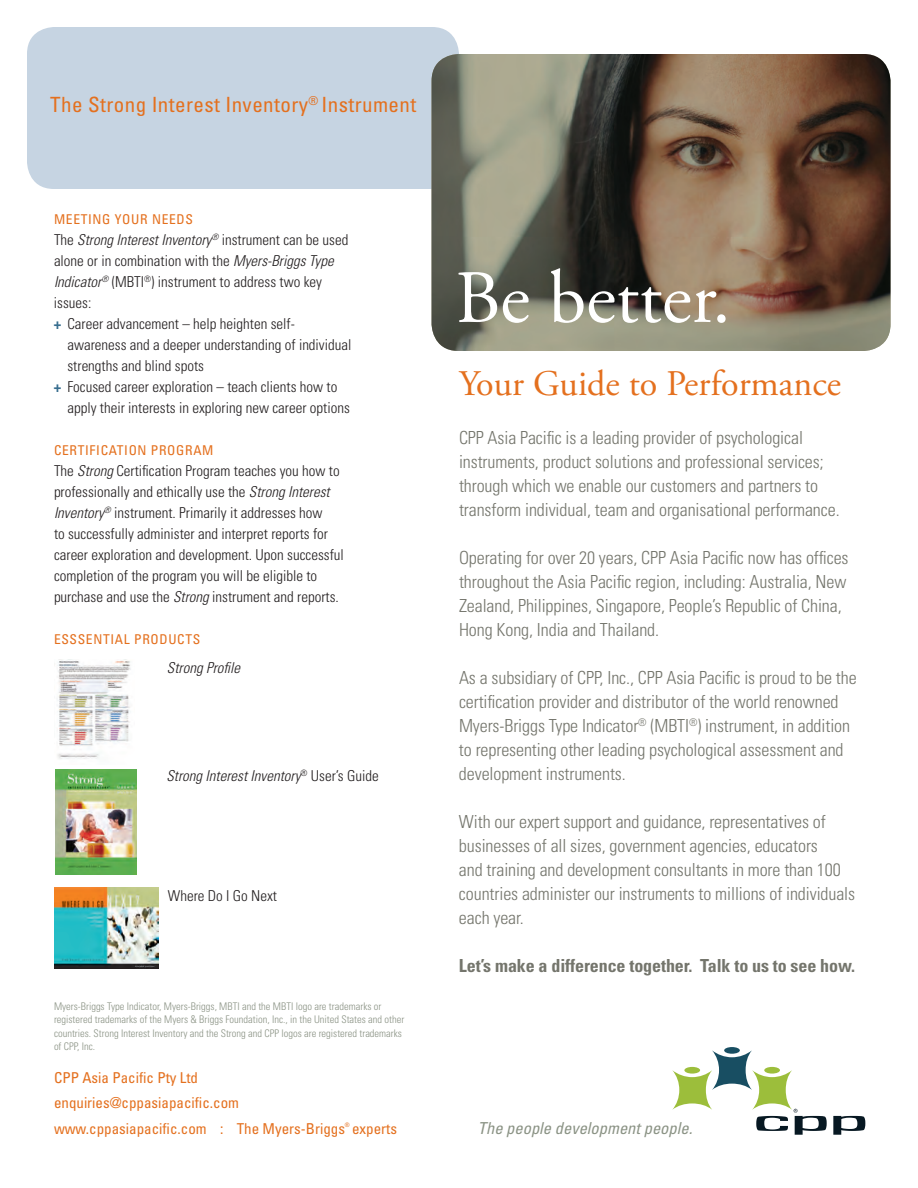
<style>
.page{position:relative;width:918px;height:1188px;background:#fff}
.page>*{position:absolute;margin:0;border:0;box-sizing:border-box;transform-origin:0 0}
.t1{font:75px "Adobe Garamond Pro";color:#fff}
.t2{font:36px "Adobe Garamond Pro";color:#e4701e}
.t3{font:condensed 21px "Univers";letter-spacing:.02em;color:#e4701e}
.t4{font:300 condensed 18px/24px "Univers";letter-spacing:-.005em;color:#74756c}
.t5{font:700 condensed 18px "Univers";letter-spacing:-.005em;color:#74756c}
.t6{font:italic condensed 16.5px "Univers";color:#8b9385}
.t7{font:300 condensed 15px/21px "Univers";color:#231f20}
.t8{font:condensed 15px/25.5px "Univers";color:#e4701e}
.t9{font:italic 300 condensed 15px "Univers";color:#231f20}
.t10{font:condensed 13.5px "Univers";letter-spacing:.05em;color:#e4701e}
.t11{font:300 condensed 10.5px/13.5px "Univers";color:#8b9385}
.t12{font:condensed 6.15px "Univers";color:#e4701e}
.s1{font-style:italic}
.s2{font-weight:700;color:#386e8f}
.s3{font-style:normal}
</style>
<div class="page">
<div style="left:27px;top:27px;width:432px;height:162px;background:#c6d4e2;border-radius:27px"></div>
<img style="left:432px;top:54px;width:459px;height:297px">
<img style="left:54px;top:660px;width:77px;height:99px">
<img style="left:55px;top:770px;width:81px;height:104px">
<img style="left:54px;top:887px;width:105px;height:81px">
<div style="left:724px;top:1047px;width:16px;height:7px;background:#184e62;border-radius:50%"></div>
<svg style="left:833px;top:1116px;width:32px;height:19px"></svg>
<svg style="left:672px;top:1050px;width:155px;height:85px"></svg>
<p class="t3" style="left:50px;top:92px;width:368px">The Strong Interest Inventory<sup>®</sup> Instrument</p>
<p class="t10" style="left:54px;top:210px;width:9px">meetin</p>
<p class="t10" style="left:102px;top:210px;width:29px">g your</p>
<p class="t10" style="left:152px;top:210px;width:9px">needs</p>
<p class="t7" style="left:54px;top:229px;width:296px">The <span class="s1">Strong Interest Inventory</span><sup>®</sup> instrument can be used alone or in combination with the <span class="s1">Myers-Briggs Type Indicator</span><sup>®</sup> (MBTI<sup>®</sup>) instrument to address two key issues:<br><span class="s2">+</span> Career advancement – help heighten self-</p>
<p class="t7" style="left:67px;top:334px;width:285px">awareness and a deeper understanding of individual</p>
<p class="t7" style="left:67px;top:355px;width:138px">strengths and blind spots</p>
<p class="t7" style="left:54px;top:376px;width:285px"><span class="s2">+</span> Focused career exploration – teach clients how to</p>
<p class="t7" style="left:67px;top:397px;width:284px">apply their interests in exploring new career options</p>
<p class="t10" style="left:54px;top:441px;width:161px">CERTIFICATION PROGRAM</p>
<p class="t7" style="left:54px;top:460px;width:291px">The <span class="s1">Strong</span> Certification Program teaches you how to professionally and ethically use the <span class="s1">Strong Interest Inventory</span><sup>®</sup> instrument. Primarily it addresses how<br>to successfully administer and interpret reports for career exploration and development. Upon successful completion of the program you will be eligible to purchase and use the <span class="s1">Strong</span> instrument and reports.</p>
<p class="t10" style="left:54px;top:630px;width:148px">ESSSENTIAL PRODUCTS</p>
<p class="t9" style="left:167px;top:659px;width:75px">Strong Profile</p>
<p class="t9" style="left:166px;top:767px;width:214px">Strong Interest Inventory<sup>®</sup> <span class="s3">User’s Guide</span></p>
<p class="t7" style="left:168px;top:885px;width:111px">Where Do I Go Next</p>
<p class="t11" style="left:54px;top:999px;width:352px">Myers-Briggs Type Indicator, Myers-Briggs, MBTI and the MBTI logo are trademarks or registered trademarks of the Myers &amp; Briggs Foundation, Inc., in the United States and other countries. Strong Interest Inventory and the Strong and CPP logos are registered trademarks of CPP, Inc.</p>
<p class="t8" style="left:54px;top:1065px;width:293px">CPP Asia Pacific Pty Ltd enquiries@cppasiapacific.com www.cppasiapacific.com : The Myers-Briggs</p>
<p class="t12" style="left:345px;top:1121px;width:6px">®</p>
<p class="t8" style="left:352px;top:1116px;width:46px">experts</p>
<h1 class="t1" style="left:455px;top:253px;width:277px">Be better.</h1>
<h2 class="t2" style="left:459px;top:362px;width:384px">Your Guide to Performance</h2>
<p class="t4" style="left:459px;top:426px;width:382px">CPP Asia Pacific is a leading provider of psychological instruments, product solutions and professional services; through which we enable our customers and partners to transform individual, team and organisational performance.</p>
<p class="t4" style="left:459px;top:546px;width:391px">Operating for over 20 years, CPP Asia Pacific now has offices throughout the Asia Pacific region, including: Australia, New Zealand, Philippines, Singapore, People’s Republic of China, Hong Kong, India and Thailand.</p>
<p class="t4" style="left:459px;top:666px;width:399px">As a subsidiary of CPP, Inc., CPP Asia Pacific is proud to be the certification provider and distributor of the world renowned Myers-Briggs Type Indicator<sup>®</sup> (MBTI<sup>®</sup>) instrument, in addition to representing other leading psychological assessment and development instruments.</p>
<p class="t4" style="left:459px;top:810px;width:398px">With our expert support and guidance, representatives of businesses of all sizes, government agencies, educators<br>and training and development consultants in more than 100 countries administer our instruments to millions of individuals each year.</p>
<p class="t5" style="left:459px;top:955px;width:398px">Let’s make a difference together. Talk to us to see how.</p>
<p class="t6" style="left:478px;top:1117px;width:216px">The people development people.</p>
</div>
